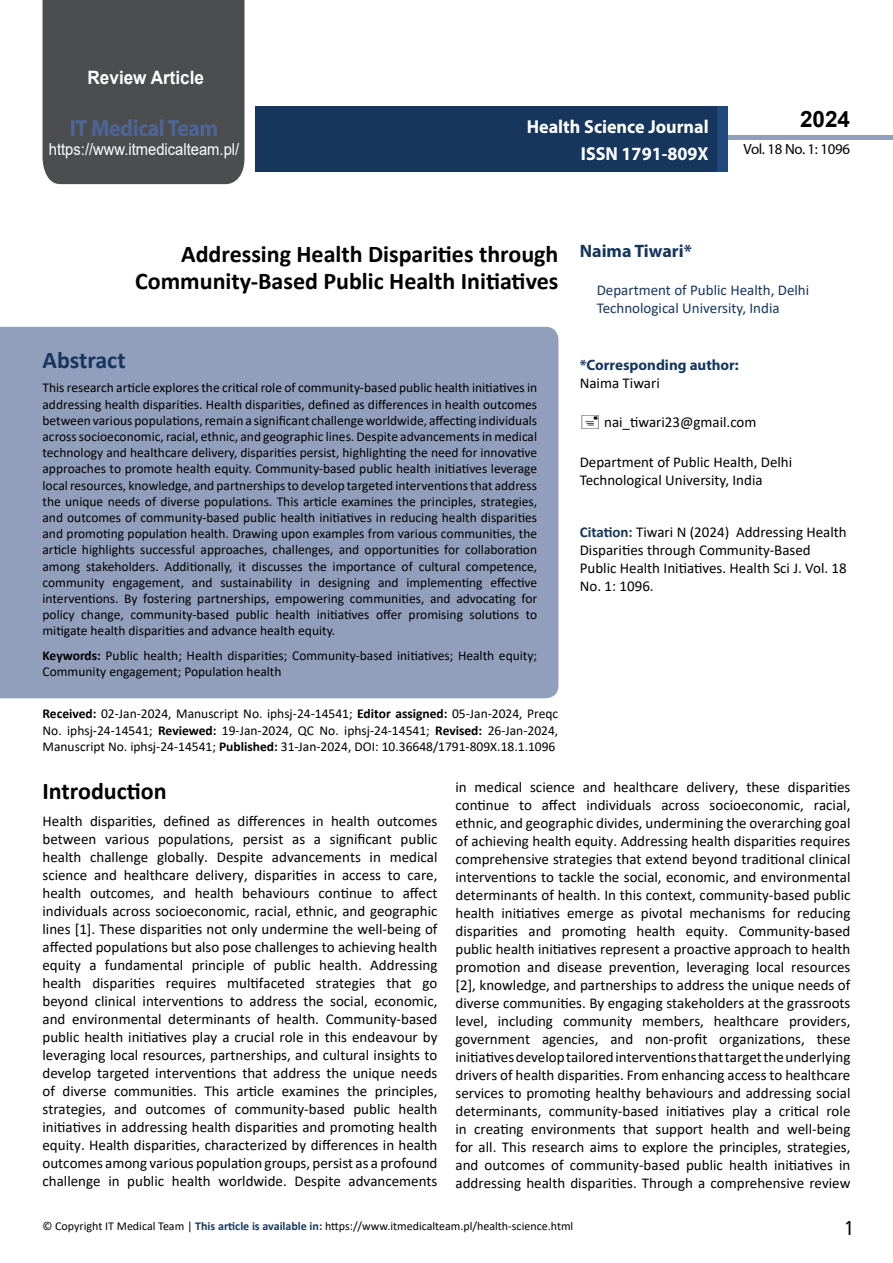
<style>
.page{position:relative;width:893px;height:1263px;background:#fff}
.page>*{position:absolute;margin:0;border:0;box-sizing:border-box;transform-origin:0 0}
.t1{font:25.5px "Tunga";color:#000}
.t2{font:700 24px/26.4px "Calibri";color:#000;text-align:right}
.t3{font:700 24px "Calibri";color:#16365d}
.t4{font:700 23.4px "Myriad Pro";letter-spacing:-.02em;color:#4e6697;scale:.93 1}
.t5{font:700 22.5px "Arial";color:#000}
.t6{font:700 18.75px/27.2px "Myriad Pro";color:#fff;text-align:right;scale:.96 1}
.t7{font:700 18.45px "Arial";color:#fff;scale:.93 1}
.t8{font:700 18px "Myriad Pro";color:#16365d}
.t9{font:16.5px "Arial";color:#fff;scale:.89 1}
.t10{font:15px/18px "Calibri";color:#000}
.t11{font:15px/18px "Calibri";color:#16365d}
.t12{font:700 15px "Myriad Pro";color:#16365d}
.t13{font:14.85px "Myriad Pro";letter-spacing:-.02em;color:#000}
.t14{font:13.5px/16.2px "Calibri";color:#000;text-align:justify}
.t15{font:12px "Calibri";color:#000}
.s1{font-weight:700}
.s2{font-weight:700;color:#16365d}
.s3{font-weight:700;color:#16375d}
</style>
<div class="page">
<div style="left:728px;top:135px;width:165px;height:5px;background:#929fbc"></div>
<div style="left:255px;top:107px;width:462px;height:65px;background:#16365d"></div>
<div style="left:717px;top:107px;width:11px;height:65px;background:#1f497d"></div>
<div style="left:43px;top:0;width:201px;height:184px;background:#4c4d4f"></div>
<div style="left:0;top:327px;width:558px;height:371px;background:#929fbc"></div>
<p class="t7" style="left:88px;top:64px;width:127px">Review Article</p>
<h3 class="t4" style="left:70px;top:113px;width:161px">IT Medical Team</h3>
<p class="t9" style="left:49px;top:138px;width:215px">https://www.itmedicalteam.pl/</p>
<p class="t6" style="left:527px;top:112px;width:191px">Health Science Journal<br>ISSN 1791-809X</p>
<h3 class="t5" style="left:800px;top:104px;width:52px">2024</h3>
<p class="t13" style="left:743px;top:140px;width:108px">Vol. 18 No. 1: 1096</p>
<h2 class="t2" style="left:135px;top:241px;width:425px">Addressing Health Disparities through<br>Community-Based Public Health Initiatives</h2>
<h2 class="t3" style="left:43px;top:343px;width:85px">Abstract</h2>
<p class="t14" style="left:43px;top:379px;width:496px">This research article explores the critical role of community-based public health initiatives in addressing health disparities. Health disparities, defined as differences in health outcomes between various populations, remain a significant challenge worldwide, affecting individuals across socioeconomic, racial, ethnic, and geographic lines. Despite advancements in medical technology and healthcare delivery, disparities persist, highlighting the need for innovative approaches to promote health equity. Community-based public health initiatives leverage local resources, knowledge, and partnerships to develop targeted interventions that address the unique needs of diverse populations. This article examines the principles, strategies, and outcomes of community-based public health initiatives in reducing health disparities and promoting population health. Drawing upon examples from various communities, the article highlights successful approaches, challenges, and opportunities for collaboration among stakeholders. Additionally, it discusses the importance of cultural competence, community engagement, and sustainability in designing and implementing effective interventions. By fostering partnerships, empowering communities, and advocating for policy change, community-based public health initiatives offer promising solutions to mitigate health disparities and advance health equity.</p>
<p class="t14" style="left:43px;top:647px;width:496px"><span class="s1">Keywords:</span> Public health; Health disparities; Community-based initiatives; Health equity;<br>Community engagement; Population health</p>
<p class="t8" style="left:580px;top:240px;width:114px">Naima Tiwari*</p>
<p class="t11" style="left:597px;top:280px;width:214px">Department of Public Health, Delhi<br>Technological University, India</p>
<p class="t12" style="left:580px;top:355px;width:161px">*Corresponding author:</p>
<p class="t10" style="left:580px;top:374px;width:82px">Naima Tiwari</p>
<p class="t10" style="left:604px;top:413px;width:154px">nai_tiwari23@gmail.com</p>
<p class="t10" style="left:580px;top:452px;width:214px">Department of Public Health, Delhi<br>Technological University, India</p>
<p class="t10" style="left:580px;top:522px;width:269px"><span class="s2">Citation:</span> Tiwari N (2024) Addressing Health Disparities through Community-Based Public Health Initiatives. Health Sci J. Vol. 18<br>No. 1: 1096.</p>
<p class="t14" style="left:43px;top:705px;width:517px"><span class="s1">Received:</span> 02-Jan-2024, Manuscript No. iphsj-24-14541; <span class="s1">Editor assigned:</span> 05-Jan-2024, Preqc No. iphsj-24-14541; <span class="s1">Reviewed:</span> 19-Jan-2024, QC No. iphsj-24-14541; <span class="s1">Revised:</span> 26-Jan-2024, Manuscript No. iphsj-24-14541; <span class="s1">Published:</span> 31-Jan-2024, DOI: 10.36648/1791-809X.18.1.1096</p>
<h2 class="t2" style="left:43px;top:778px;width:126px">Introduction</h2>
<p class="t10" style="left:43px;top:811px;width:396px;text-align:justify">Health disparities, defined as differences in health outcomes between various populations, persist as a significant public health challenge globally. Despite advancements in medical science and healthcare delivery, disparities in access to care, health outcomes, and health behaviours continue to affect individuals across socioeconomic, racial, ethnic, and geographic lines [1]. These disparities not only undermine the well-being of affected populations but also pose challenges to achieving health equity a fundamental principle of public health. Addressing health disparities requires multifaceted strategies that go beyond clinical interventions to address the social, economic, and environmental determinants of health. Community-based public health initiatives play a crucial role in this endeavour by leveraging local resources, partnerships, and cultural insights to develop targeted interventions that address the unique needs of diverse communities. This article examines the principles, strategies, and outcomes of community-based public health initiatives in addressing health disparities and promoting health equity. Health disparities, characterized by differences in health outcomes among various population groups, persist as a profound challenge in public health worldwide. Despite advancements</p>
<p class="t10" style="left:455px;top:778px;width:396px;text-align:justify">in medical science and healthcare delivery, these disparities continue to affect individuals across socioeconomic, racial, ethnic, and geographic divides, undermining the overarching goal of achieving health equity. Addressing health disparities requires comprehensive strategies that extend beyond traditional clinical interventions to tackle the social, economic, and environmental determinants of health. In this context, community-based public health initiatives emerge as pivotal mechanisms for reducing disparities and promoting health equity. Community-based public health initiatives represent a proactive approach to health promotion and disease prevention, leveraging local resources [2], knowledge, and partnerships to address the unique needs of diverse communities. By engaging stakeholders at the grassroots level, including community members, healthcare providers, government agencies, and non-profit organizations, these initiatives develop tailored interventions that target the underlying drivers of health disparities. From enhancing access to healthcare services to promoting healthy behaviours and addressing social determinants, community-based initiatives play a critical role in creating environments that support health and well-being for all. This research aims to explore the principles, strategies, and outcomes of community-based public health initiatives in addressing health disparities. Through a comprehensive review</p>
<p class="t15" style="left:43px;top:1217px;width:532px">© Copyright IT Medical Team | <span class="s3">This article is available in:</span> https://www.itmedicalteam.pl/health-science.html</p>
<h1 class="t1" style="left:845px;top:1211px;width:9px">1</h1>
</div>
